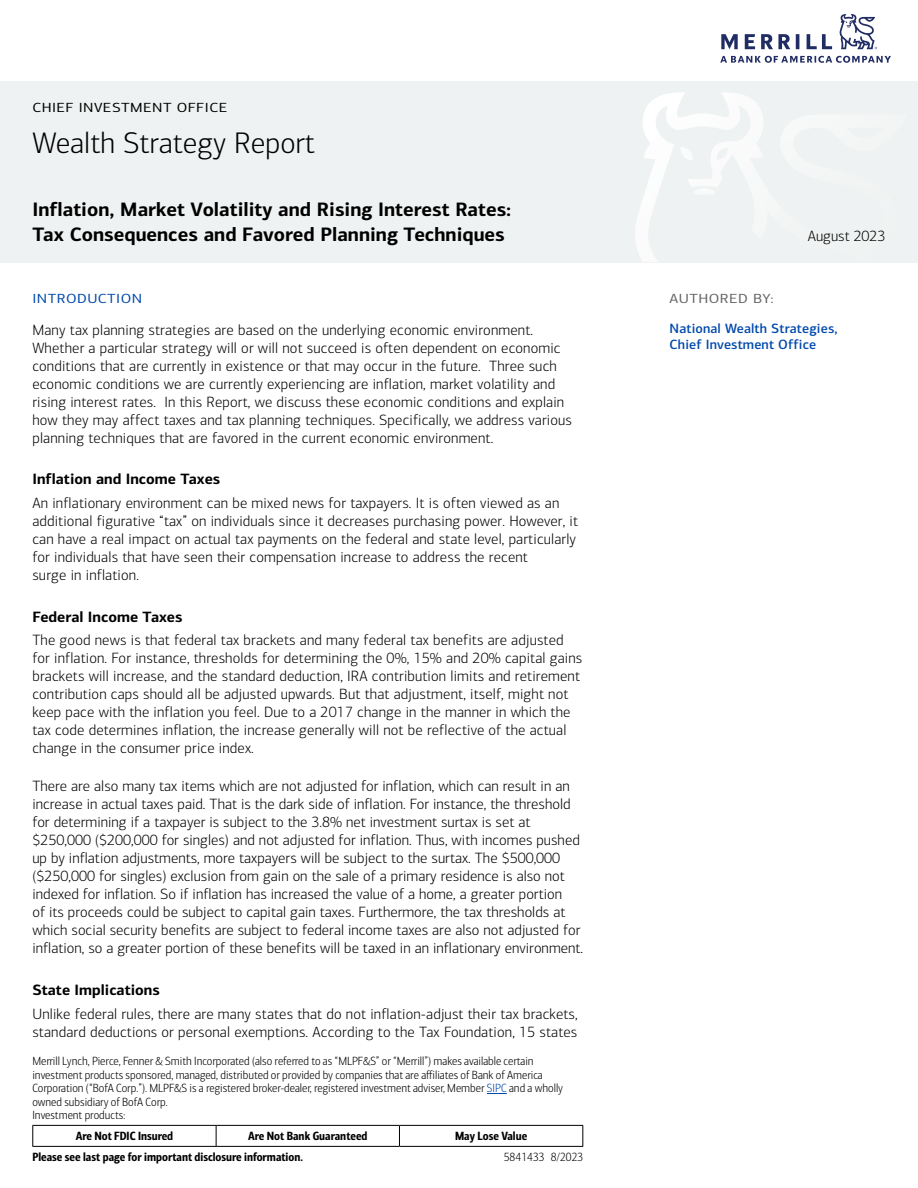
<style>
.page{position:relative;width:918px;height:1188px;background:#fff}
.page>*{position:absolute;margin:0;border:0;box-sizing:border-box;transform-origin:0 0}
.Document_type_title{font:300 30px "Connections";color:#000}
.Document_title{font:700 19.5px/25.5px "Connections";color:#000}
.BODY{font:300 15px/18px "Connections";letter-spacing:.01em;color:#000}
.H2{font:700 15px "Connections";color:#000}
.Document_title-2{font:300 15px "Connections";color:#000}
.Author_name_SIDEBAR{font:500 13.5px/16.2px "Connections";letter-spacing:.01em;color:#0049ac}
.CIO_black{font:13.35px "Connections";letter-spacing:.03em;color:#000;scale:1.14 1}
.H1{font:13.35px "Connections";letter-spacing:.03em;color:#0049ac;scale:1.14 1}
.H1_SIDEBAR{font:13.35px "Connections";letter-spacing:.03em;color:#646464;scale:1.14 1}
.Exhibit_Source{font:300 12px/13.5px "Connections Cond";color:#000}
.t1{font:12px "Connections Cond Bld";color:#000}
.s1{color:#0049ac}
</style>
<div class="page">
<div style="left:0;top:81px;width:918px;height:181px;background:#eff2f2"></div>
<svg style="left:635px;top:92px;width:128px;height:170px"></svg>
<svg style="left:680px;top:147px;width:13px;height:14px"></svg>
<svg style="left:694px;top:187px;width:21px;height:8px"></svg>
<svg style="left:720px;top:56px;width:171px;height:7px"></svg>
<svg style="left:721px;top:34px;width:111px;height:15px"></svg>
<svg style="left:839px;top:14px;width:38px;height:35px"></svg>
<svg style="left:487px;top:1093px;width:20px;height:1px"></svg>
<hr style="left:32px;top:1125px;width:184px;height:1px;background:#000">
<svg style="left:32px;top:1126px;width:1px;height:20px"></svg>
<hr style="left:216px;top:1125px;width:183px;height:1px;background:#000">
<svg style="left:216px;top:1126px;width:1px;height:20px"></svg>
<hr style="left:399px;top:1125px;width:184px;height:1px;background:#000">
<svg style="left:399px;top:1126px;width:1px;height:20px"></svg>
<svg style="left:582px;top:1126px;width:1px;height:20px"></svg>
<hr style="left:32px;top:1146px;width:184px;height:1px;background:#000">
<hr style="left:216px;top:1146px;width:183px;height:1px;background:#000">
<hr style="left:399px;top:1146px;width:184px;height:1px;background:#000">
<p class="CIO_black" style="left:32px;top:100px;width:172px">CHIEF INVESTMENT OFFICE</p>
<h1 class="Document_type_title" style="left:32px;top:125px;width:284px">Wealth Strategy Report</h1>
<h2 class="Document_title" style="left:32px;top:196px;width:480px">Inflation, Market Volatility and Rising Interest Rates:<br>Tax Consequences and Favored Planning Techniques</h2>
<h3 class="H1" style="left:32px;top:291px;width:98px">INTRODUCTION</h3>
<p class="BODY" style="left:32px;top:321px;width:541px">Many tax planning strategies are based on the underlying economic environment.<br>Whether a particular strategy will or will not succeed is often dependent on economic conditions that are currently in existence or that may occur in the future. Three such economic conditions we are currently experiencing are inflation, market volatility and rising interest rates. In this Report, we discuss these economic conditions and explain how they may affect taxes and tax planning techniques. Specifically, we address various planning techniques that are favored in the current economic environment.</p>
<h4 class="H2" style="left:32px;top:470px;width:189px">Inflation and Income Taxes</h4>
<p class="BODY" style="left:32px;top:494px;width:547px">An inflationary environment can be mixed news for taxpayers. It is often viewed as an additional figurative “tax” on individuals since it decreases purchasing power. However, it can have a real impact on actual tax payments on the federal and state level, particularly for individuals that have seen their compensation increase to address the recent<br>surge in inflation.</p>
<h4 class="H2" style="left:32px;top:607px;width:152px">Federal Income Taxes</h4>
<p class="BODY" style="left:32px;top:631px;width:551px">The good news is that federal tax brackets and many federal tax benefits are adjusted for inflation. For instance, thresholds for determining the 0%, 15% and 20% capital gains brackets will increase, and the standard deduction, IRA contribution limits and retirement contribution caps should all be adjusted upwards. But that adjustment, itself, might not keep pace with the inflation you feel. Due to a 2017 change in the manner in which the tax code determines inflation, the increase generally will not be reflective of the actual change in the consumer price index.</p>
<p class="BODY" style="left:32px;top:777px;width:552px">There are also many tax items which are not adjusted for inflation, which can result in an increase in actual taxes paid. That is the dark side of inflation. For instance, the threshold for determining if a taxpayer is subject to the 3.8% net investment surtax is set at $250,000 ($200,000 for singles) and not adjusted for inflation. Thus, with incomes pushed up by inflation adjustments, more taxpayers will be subject to the surtax. The $500,000 ($250,000 for singles) exclusion from gain on the sale of a primary residence is also not indexed for inflation. So if inflation has increased the value of a home, a greater portion<br>of its proceeds could be subject to capital gain taxes. Furthermore, the tax thresholds at which social security benefits are subject to federal income taxes are also not adjusted for inflation, so a greater portion of these benefits will be taxed in an inflationary environment.</p>
<h4 class="H2" style="left:32px;top:981px;width:129px">State Implications</h4>
<p class="BODY" style="left:32px;top:1005px;width:547px">Unlike federal rules, there are many states that do not inflation-adjust their tax brackets, standard deductions or personal exemptions. According to the Tax Foundation, 15 states</p>
<p class="Exhibit_Source" style="left:32px;top:1054px;width:532px">Merrill Lynch, Pierce, Fenner &amp; Smith Incorporated (also referred to as “MLPF&amp;S” or “Merrill”) makes available certain investment products sponsored, managed, distributed or provided by companies that are affiliates of Bank of America Corporation (“BofA Corp.”). MLPF&amp;S is a registered broker-dealer, registered investment adviser, Member <span class="s1">SIPC</span> and a wholly owned subsidiary of BofA Corp.<br>Investment products:</p>
<p class="t1" style="left:76px;top:1129px;width:99px">Are Not FDIC Insured</p>
<p class="t1" style="left:248px;top:1129px;width:121px">Are Not Bank Guaranteed</p>
<p class="t1" style="left:455px;top:1129px;width:74px">May Lose Value</p>
<p class="t1" style="left:32px;top:1150px;width:272px">Please see last page for important disclosure information.</p>
<p class="Exhibit_Source" style="left:504px;top:1150px;width:81px">5841433 8/2023</p>
<h2 class="Document_title-2" style="left:808px;top:227px;width:79px">August 2023</h2>
<h3 class="H1_SIDEBAR" style="left:670px;top:291px;width:93px">AUTHORED BY:</h3>
<p class="Author_name_SIDEBAR" style="left:670px;top:320px;width:170px">National Wealth Strategies,<br>Chief Investment Office</p>
</div>
